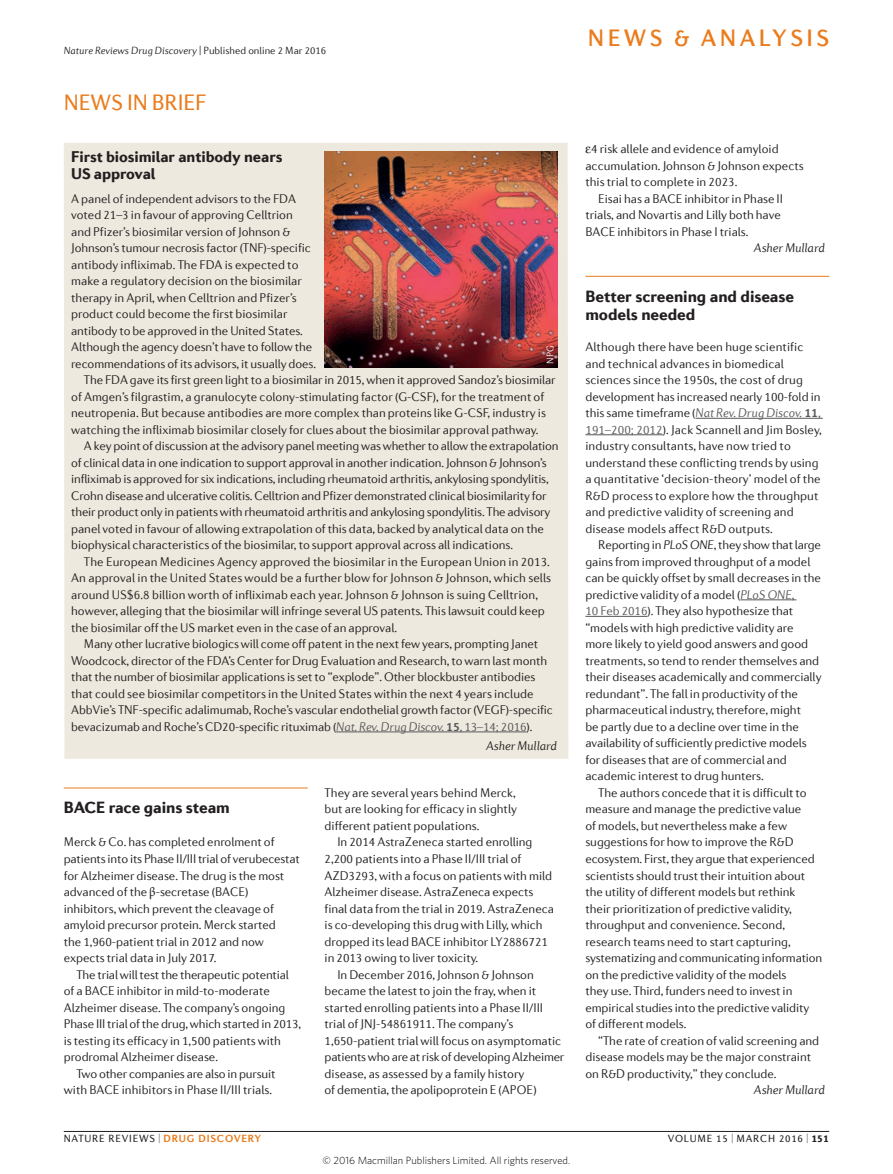
<style>
.page{position:relative;width:893px;height:1174px;background:#fff}
.page>*{position:absolute;margin:0;border:0;box-sizing:border-box;transform-origin:0 0}
.t1{font:500 24px "Diverda Sans Com";letter-spacing:.14em;color:#ea7c1d}
.Strapline_CAPS{font:22.5px "Diverda Sans Com";letter-spacing:-.005em;color:#ea7c1d}
.NIB_title{font:900 16.5px/18px "Diverda Sans Com";letter-spacing:-.005em;color:#231f20}
.NIB_box_title{font:900 15.75px/16.5px "Diverda Sans Com";letter-spacing:-.005em;color:#231f20}
.NIB_text{font:300 12.75px/16.5px "Diverda Sans Com";letter-spacing:-.005em;color:#231f20}
.NIB_first{font:300 12.75px/16.5px "Diverda Sans Com";letter-spacing:-.005em;color:#231f20}
.NIB_text-2{font:12.75px/16.5px "Diverda Sans Com Light 2";letter-spacing:-.005em;color:#231f20;text-align:right}
.NIB_text-3{font:italic 300 12.75px "Diverda Sans Com";letter-spacing:-.005em;color:#231f20}
.AOP_line{font:italic 300 10.5px "Diverda Sans Com";color:#231f20}
.t2{font:300 10.5px "Whitney";color:#000}
.Footer{font:10.5px "Diverda Sans Com";letter-spacing:.075em;color:#231f20}
.Credit_line{font:300 9.75px "Diverda Sans Com";color:#fff}
.s1{font-style:normal}
.s2{font-family:"Diverda Sans Com Light 2";font-weight:400}
.s3{font-style:italic;color:#57585a}
.s4{font-weight:700;color:#57585a}
.s5{color:#57585a}
.s6{font-family:"Minion Pro";font-weight:400}
.s7{font-family:"Diverda Sans Com";font-weight:300}
.s8{font-style:italic}
.s9{font-weight:700;color:#ea7c1d}
.s10{font-weight:900}
</style>
<div class="page">
<hr style="left:64px;top:1131px;width:765px;height:1px;background:#231f20">
<div style="left:64px;top:143px;width:504px;height:616px;background:#eee9de"></div>
<img style="left:325px;top:151px;width:233px;height:216px">
<hr style="left:64px;top:787px;width:244px;height:1px;background:#ea7c1d">
<hr style="left:336px;top:731px;width:190px;height:1px;background:#57585a">
<hr style="left:585px;top:276px;width:244px;height:1px;background:#ea7c1d">
<hr style="left:695px;top:418px;width:128px;height:1px;background:#57585a">
<hr style="left:585px;top:434px;width:78px;height:1px;background:#57585a">
<hr style="left:740px;top:599px;width:56px;height:1px;background:#57585a">
<hr style="left:585px;top:616px;width:62px;height:1px;background:#57585a">
<p class="AOP_line" style="left:64px;top:44px;width:264px">Nature Reviews Drug Discovery <span class="s1">| Published online 2 Mar 2016</span></p>
<p class="Strapline_CAPS" style="left:64px;top:90px;width:144px">NEWS IN BRIEF</p>
<p class="NIB_box_title" style="left:71px;top:148px;width:213px">First biosimilar antibody nears<br>US approval</p>
<p class="NIB_first" style="left:71px;top:190px;width:246px">A panel of independent advisors to the FDA voted 21–3 in favour of approving Celltrion<br>and Pfizer’s biosimilar version of Johnson &amp; Johnson’s tumour necrosis factor (TNF)-specific antibody infliximab. The FDA is expected to make a regulatory decision on the biosimilar therapy in April, when Celltrion and Pfizer’s product could become the first biosimilar antibody to be approved in the United States.<br>Although the agency doesn’t have to follow the recommendations of its advisors, it usually does.</p>
<p class="NIB_text" style="left:71px;top:372px;width:486px;text-indent:13px">The FDA gave its first green light to a biosimilar in 2015, when it approved Sandoz’s biosimilar of Amgen’s filgrastim, a granulocyte colony-stimulating factor (G-CSF), for the treatment of neutropenia. But because antibodies are more complex than proteins like G-CSF, industry is watching the infliximab biosimilar closely for clues about the biosimilar approval pathway.</p>
<p class="NIB_text" style="left:71px;top:438px;width:489px;text-indent:13px">A key point of discussion at the advisory panel meeting was whether to allow the extrapolation of clinical data in one indication to support approval in another indication. Johnson &amp; Johnson’s infliximab is approved for six indications, including rheumatoid arthritis, ankylosing spondylitis, Crohn disease and ulcerative colitis. Celltrion and Pfizer demonstrated clinical biosimilarity for their product only in patients with rheumatoid arthritis and ankylosing spondylitis. The advisory panel voted in favour of allowing extrapolation of this data, backed by analytical data on the biophysical characteristics of the biosimilar, to support approval across all indications.</p>
<p class="NIB_text" style="left:71px;top:553px;width:481px;text-indent:13px">The European Medicines Agency approved the biosimilar in the European Union in 2013.<br>An approval in the United States would be a further blow for Johnson &amp; Johnson, which sells <span class="s2">around US$6.8 billion worth of infliximab each year. Johnson &amp; Johnson is suing Celltrion, </span>however, alleging that the biosimilar will infringe several US patents. This lawsuit could keep the biosimilar off the US market even in the case of an approval.</p>
<p class="NIB_text" style="left:71px;top:636px;width:483px;text-indent:13px">Many other lucrative biologics will come off patent in the next few years, prompting Janet Woodcock, director of the FDA’s Center for Drug Evaluation and Research, to warn last month that the number of biosimilar applications is set to “explode”. Other blockbuster antibodies <span class="s2">that could see biosimilar competitors in the United States within the next 4 years include </span>AbbVie’s TNF-specific adalimumab, Roche’s vascular endothelial growth factor (VEGF)-specific bevacizumab and Roche’s CD20-specific rituximab (<span class="s3">Nat. Rev. Drug Discov.</span> <span class="s4">15</span><span class="s5">, 13–14; 2016</span>).</p>
<p class="NIB_text-3" style="left:486px;top:739px;width:72px">Asher Mullard</p>
<p class="Credit_line" style="left:545px;top:364px;width:20px;rotate:-90deg">NPG</p>
<p class="NIB_title" style="left:64px;top:798px;width:168px">BACE race gains steam</p>
<p class="NIB_first" style="left:64px;top:834px;width:238px">Merck &amp; Co. has completed enrolment of <span class="s2">patients into its Phase II/III trial of verubecestat </span>for Alzheimer disease. The drug is the most advanced of the <span class="s6">β</span>-secretase (BACE) inhibitors, which prevent the cleavage of amyloid precursor protein. Merck started<br>the 1,960-patient trial in 2012 and now expects trial data in July 2017.</p>
<p class="NIB_text" style="left:64px;top:966px;width:239px;text-indent:13px">The trial will test the therapeutic potential of a BACE inhibitor in mild-to-moderate Alzheimer disease. The company’s ongoing <span class="s2">Phase III trial of the drug, which started in 2013, </span>is testing its efficacy in 1,500 patients with prodromal Alzheimer disease.</p>
<p class="NIB_text-2" style="left:64px;top:1065px;width:213px"><span class="s7">Two other companies are also in pursuit </span>with BACE inhibitors in Phase II/III trials.</p>
<p class="NIB_text" style="left:325px;top:784px;width:194px;text-align:justify">They are several years behind Merck, but are looking for efficacy in slightly different patient populations.</p>
<p class="NIB_text" style="left:325px;top:834px;width:231px;text-indent:13px">In 2014 AstraZeneca started enrolling 2,200 <span class="s2">patients into a Phase II/III trial of </span>AZD3293, with a focus on patients with mild Alzheimer disease. AstraZeneca expects final data from the trial in 2019. AstraZeneca is co-developing this drug with Lilly, which dropped its lead BACE inhibitor LY2886721 in 2013 owing to liver toxicity.</p>
<p class="NIB_text" style="left:325px;top:966px;width:241px;text-indent:13px">In December 2016, Johnson &amp; Johnson became the latest to join the fray, when it <span class="s2">started enrolling patients into a Phase II/III </span>trial of JNJ-54861911. The company’s 1,650-patient trial will focus on asymptomatic patients who are at risk of developing Alzheimer disease, as assessed by a family history<br>of dementia, the apolipoprotein E (APOE)</p>
<h1 class="t1" style="left:588px;top:24px;width:243px">NEWS &amp; ANALYSIS</h1>
<p class="NIB_text" style="left:585px;top:141px;width:220px;text-indent:6px">4 risk allele and evidence of amyloid accumulation. Johnson &amp; Johnson expects this trial to complete in 2023.</p>
<p class="NIB_text-2" style="left:585px;top:190px;width:199px;text-align:left;text-indent:13px">Eisai has a BACE inhibitor in Phase II <span class="s7">trials, and Novartis and Lilly both have<br></span>BACE inhibitors in Phase I trials.</p>
<p class="NIB_text-3" style="left:754px;top:241px;width:72px">Asher Mullard</p>
<p class="NIB_title" style="left:585px;top:287px;width:210px">Better screening and disease models needed</p>
<p class="NIB_first" style="left:585px;top:339px;width:238px">Although there have been huge scientific and technical advances in biomedical sciences since the 1950s, the cost of drug development has increased nearly 100-fold in this same timeframe (<span class="s3">Nat Rev. Drug Discov.</span> <span class="s4">11</span><span class="s5">, 191–200; 2012</span>). Jack Scannell and Jim Bosley, industry consultants, have now tried to understand these conflicting trends by using a quantitative ‘decision-theory’ model of the R&amp;D process to explore how the throughput and predictive validity of screening and disease models affect R&amp;D outputs.</p>
<p class="NIB_text" style="left:585px;top:537px;width:238px;text-indent:13px">Reporting in <span class="s8">PLoS ONE</span>, they show that large gains from improved throughput of a model can be quickly offset by small decreases in the predictive validity of a model (<span class="s3">PLoS ONE</span><span class="s5">,<br>10 Feb 2016</span>). They also hypothesize that “models with high predictive validity are more likely to yield good answers and good treatments, so tend to render themselves and their diseases academically and commercially redundant”. The fall in productivity of the pharmaceutical industry, therefore, might<br>be partly due to a decline over time in the availability of sufficiently predictive models for diseases that are of commercial and academic interest to drug hunters.</p>
<p class="NIB_text" style="left:585px;top:784px;width:238px;text-indent:13px">The authors concede that it is difficult to measure and manage the predictive value<br>of models, but nevertheless make a few suggestions for how to improve the R&amp;D ecosystem. First, they argue that experienced scientists should trust their intuition about the utility of different models but rethink their prioritization of predictive validity, throughput and convenience. Second, research teams need to start capturing, systematizing and communicating information on the predictive validity of the models<br>they use. Third, funders need to invest in empirical studies into the predictive validity of different models.</p>
<p class="NIB_text" style="left:585px;top:1032px;width:235px;text-indent:13px">“The rate of creation of valid screening and disease models may be the major constraint on R&amp;D productivity,” they conclude.</p>
<p class="NIB_text-3" style="left:754px;top:1082px;width:72px">Asher Mullard</p>
<p class="Footer" style="left:64px;top:1132px;width:199px">NATURE REVIEWS | <span class="s9">DRUG DISCOVERY</span></p>
<p class="Footer" style="left:668px;top:1132px;width:163px">VOLUME 15 | MARCH 2016 | <span class="s10">151</span></p>
<p class="t2" style="left:323px;top:1153px;width:249px">© 2016 Macmillan Publishers Limited. All rights reserved.</p>
</div>
